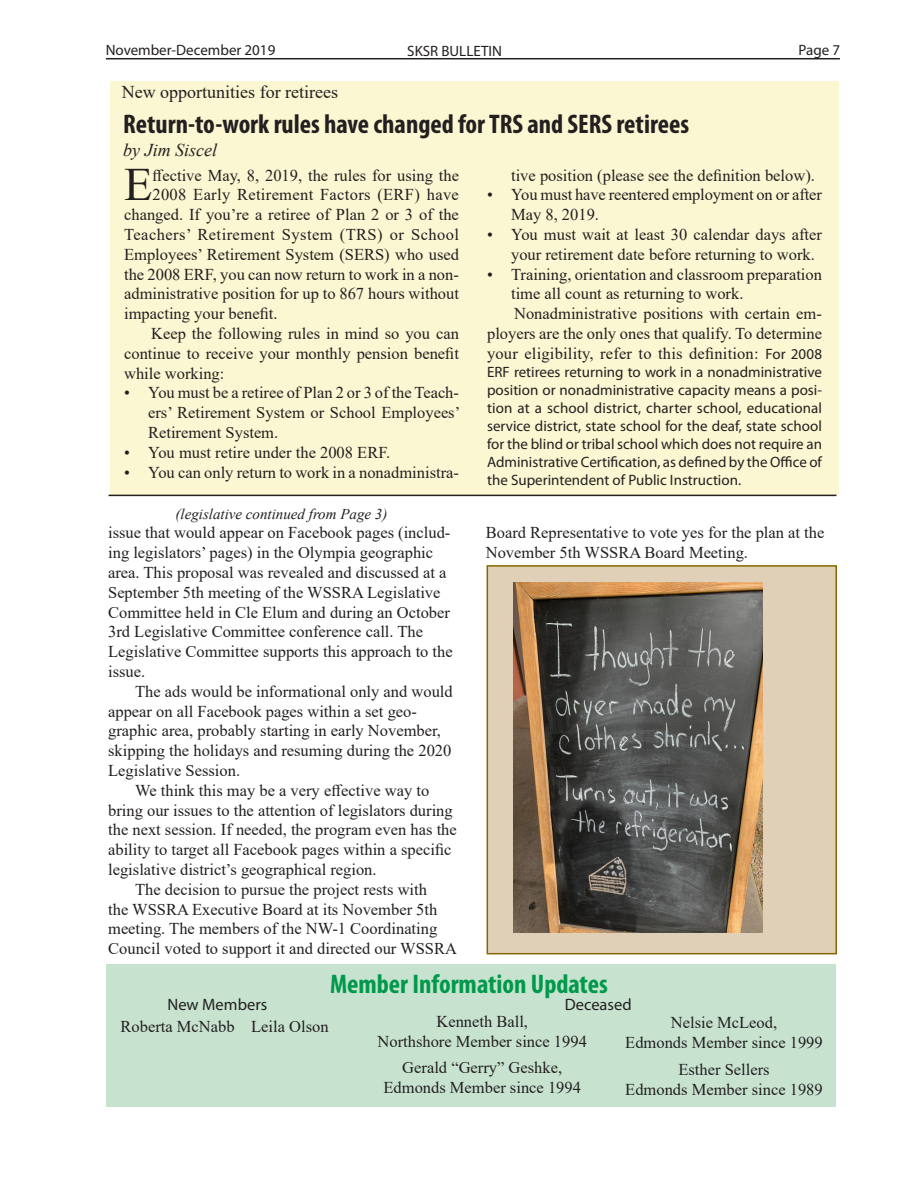
<style>
.page{position:relative;width:918px;height:1188px;background:#fff}
.page>*{position:absolute;margin:0;border:0;box-sizing:border-box;transform-origin:0 0}
.Body_text{font:46.35px "Times New Roman";color:#231f20}
.Headline{font:700 condensed 27px "Myriad Pro";color:#231f20}
.Headline-2{font:700 condensed 27px "Myriad Pro";color:#00994b}
.t1{font:18px "Times New Roman";color:#231f20}
.t2{font:italic 18px "Times New Roman";color:#231f20}
.Body_text-2{font:16.5px/19.8px "Times New Roman";color:#231f20}
.Body_text-3{font:16.5px "Times New Roman";letter-spacing:.025em;color:#231f20}
.Body_text-4{font:16.5px "Times New Roman";letter-spacing:.02em;color:#231f20}
.Body_text-5{font:16.5px "Myriad Pro";color:#231f20}
.Body_text-6{font:15px/18px "Myriad Pro";color:#231f20;text-align:justify}
.Continuation{font:italic 15px "Times New Roman";color:#231f20}
.s1{font-family:"Myriad Pro";font-size:15px}
</style>
<div class="page">
<hr style="left:106px;top:58px;width:734px;height:1px;background:#231f20">
<div style="left:487px;top:565px;width:350px;height:389px;background:#e0d0b7;border:2px solid #876500"></div>
<div style="left:110px;top:81px;width:728px;height:414px;background:#faf7d2"></div>
<div style="left:107px;top:964px;width:729px;height:143px;background:#c7e3d0"></div>
<hr style="left:109px;top:495px;width:727px;height:1px;background:#231f20">
<img style="left:514px;top:582px;width:249px;height:350px">
<p class="Body_text-6" style="left:106px;top:41px;width:171px">November-December 2019</p>
<p class="Body_text-6" style="left:407px;top:41px;width:96px">SKSR BULLETIN</p>
<p class="Body_text-6" style="left:799px;top:41px;width:43px">Page 7</p>
<p class="t1" style="left:122px;top:79px;width:218px">New opportunities for retirees</p>
<p class="Headline" style="left:123px;top:107px;width:568px">Return-to-work rules have changed for TRS and SERS retirees</p>
<p class="t2" style="left:123px;top:138px;width:95px">by Jim Siscel</p>
<p class="Body_text" style="left:124px;top:152px;width:30px">E</p>
<p class="Body_text-2" style="left:152px;top:165px;width:308px">ffective May, 8, 2019, the rules for using the</p>
<p class="Body_text-4" style="left:152px;top:183px;width:308px">2008 Early Retirement Factors (ERF) have</p>
<p class="Body_text-2" style="left:124px;top:204px;width:336px">changed. If you’re a retiree of Plan 2 or 3 of the</p>
<p class="Body_text-3" style="left:124px;top:223px;width:337px">Teachers’ Retirement System (TRS) or School</p>
<p class="Body_text-2" style="left:124px;top:244px;width:336px">Employees’ Retirement System (SERS) who used</p>
<p class="Body_text-2" style="left:124px;top:264px;width:336px">the 2008 ERF, you can now return to work in a non-</p>
<p class="Body_text-2" style="left:124px;top:283px;width:336px">administrative position for up to 867 hours without</p>
<p class="Body_text-2" style="left:124px;top:303px;width:155px">impacting your benefit.</p>
<p class="Body_text-2" style="left:124px;top:323px;width:336px;text-align:justify;text-indent:27px">Keep the following rules in mind so you can continue to receive your monthly pension benefit while working:</p>
<p class="Body_text-2" style="left:148px;top:382px;width:314px;text-align:justify;text-indent:-24px">• You must be a retiree of Plan 2 or 3 of the Teach&shy;ers’ Retirement System or School Employees’ Retirement System.</p>
<p class="Body_text-2" style="left:124px;top:442px;width:268px">• You must retire under the 2008 ERF.</p>
<p class="Body_text-2" style="left:124px;top:462px;width:336px">• You can only return to work in a nonadministra-</p>
<p class="Continuation" style="left:176px;top:504px;width:213px">(legislative continued from Page 3)</p>
<p class="Body_text-2" style="left:108px;top:523px;width:346px">issue that would appear on Facebook pages (includ&shy;ing legislators’ pages) in the Olympia geographic area. This proposal was revealed and discussed at a September 5th meeting of the WSSRA Legislative Committee held in Cle Elum and during an October 3rd Legislative Committee conference call. The Legislative Committee supports this approach to the issue.</p>
<p class="Body_text-2" style="left:108px;top:681px;width:346px;text-indent:27px">The ads would be informational only and would appear on all Facebook pages within a set geo&shy;graphic area, probably starting in early November, skipping the holidays and resuming during the 2020<br>Legislative Session.</p>
<p class="Body_text-2" style="left:108px;top:780px;width:350px;text-indent:27px">We think this may be a very effective way to bring our issues to the attention of legislators during the next session. If needed, the program even has the ability to target all Facebook pages within a specific legislative district’s geographical region.</p>
<p class="Body_text-2" style="left:108px;top:879px;width:350px;text-indent:27px">The decision to pursue the project rests with<br>the WSSRA Executive Board at its November 5th meeting. The members of the NW-1 Coordinating Council voted to support it and directed our WSSRA</p>
<p class="Body_text-2" style="left:511px;top:165px;width:305px">tive position (please see the definition below).</p>
<p class="Body_text-2" style="left:511px;top:184px;width:312px;text-indent:-24px">• You must have reentered employment on or after<br>May 8, 2019.</p>
<p class="Body_text-2" style="left:511px;top:224px;width:312px;text-indent:-24px">• You must wait at least 30 calendar days after your retirement date before returning to work.</p>
<p class="Body_text-2" style="left:511px;top:264px;width:312px;text-indent:-24px">• Training, orientation and classroom preparation time all count as returning to work.</p>
<p class="Body_text-2" style="left:487px;top:303px;width:336px;text-align:justify;text-indent:27px">Nonadministrative positions with certain em&shy;ployers are the only ones that qualify. To determine your eligibility, refer to this definition: <span class="s1">For 2008</span></p>
<p class="Body_text-6" style="left:487px;top:363px;width:336px">ERF retirees returning to work in a nonadministrative position or nonadministrative capacity means a posi&shy;tion at a school district, charter school, educational service district, state school for the deaf, state school for the blind or tribal school which does not require an Administrative Certification, as defined by the Office of the Superintendent of Public Instruction.</p>
<p class="Body_text-2" style="left:486px;top:523px;width:340px">Board Representative to vote yes for the plan at the<br>November 5th WSSRA Board Meeting.</p>
<p class="Headline-2" style="left:330px;top:968px;width:279px">Member Information Updates</p>
<p class="Body_text-5" style="left:168px;top:995px;width:101px">New Members</p>
<p class="Body_text-5" style="left:565px;top:995px;width:68px">Deceased</p>
<p class="Body_text-2" style="left:121px;top:1016px;width:210px">Roberta McNabb Leila Olson</p>
<p class="Body_text-2" style="left:436px;top:1011px;width:93px">Kenneth Ball,</p>
<p class="Body_text-2" style="left:378px;top:1031px;width:211px">Northshore Member since 1994</p>
<p class="Body_text-2" style="left:402px;top:1058px;width:161px">Gerald “Gerry” Geshke,</p>
<p class="Body_text-2" style="left:384px;top:1077px;width:199px">Edmonds Member since 1994</p>
<p class="Body_text-2" style="left:671px;top:1012px;width:108px">Nelsie McLeod,</p>
<p class="Body_text-2" style="left:625px;top:1032px;width:199px">Edmonds Member since 1999</p>
<p class="Body_text-2" style="left:678px;top:1059px;width:93px">Esther Sellers</p>
<p class="Body_text-2" style="left:625px;top:1079px;width:199px">Edmonds Member since 1989</p>
</div>
